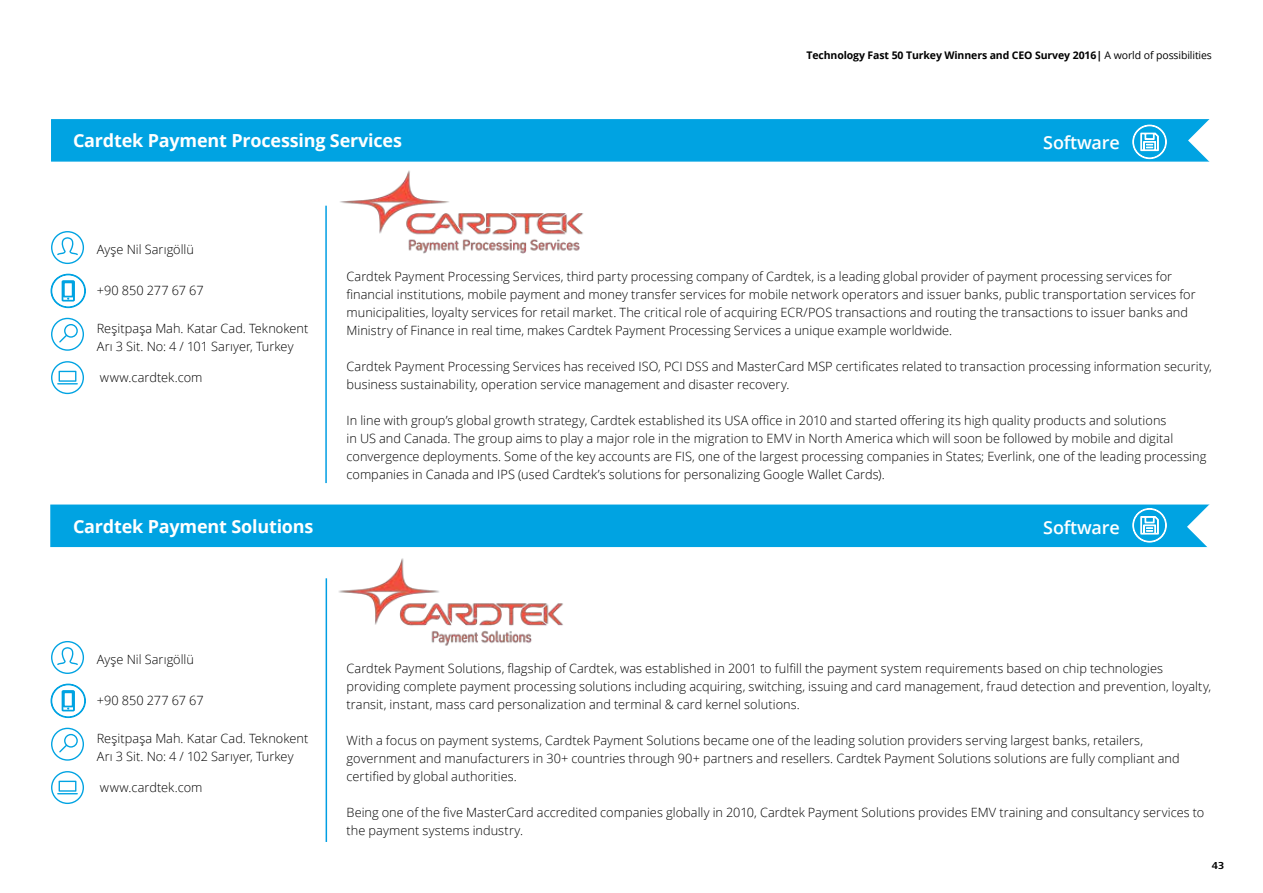
<style>
.page{position:relative;width:1263px;height:893px;background:#fff}
.page>*{position:absolute;margin:0;border:0;box-sizing:border-box;transform-origin:0 0}
.t1{font:700 18px "Open Sans";letter-spacing:-.01em;color:#fff}
.t2{font:600 18px "Open Sans";letter-spacing:-.01em;color:#fff}
.t3{font:300 12.75px/18px "Open Sans";letter-spacing:.005em;color:#000}
.t4{font:700 10.5px "Open Sans";letter-spacing:-.01em;color:#000}
.t5{font:700 10.5px "Frutiger Next Pro";color:#000}
.s1{font-weight:400}
</style>
<div class="page">
<hr style="left:325px;top:206px;width:2px;height:277px;background:#009ee3">
<hr style="left:326px;top:578px;width:1px;height:264px;background:#009ee3">
<svg style="left:51px;top:231px;width:33px;height:33px"></svg>
<svg style="left:51px;top:274px;width:35px;height:34px"></svg>
<svg style="left:51px;top:318px;width:33px;height:33px"></svg>
<svg style="left:51px;top:361px;width:33px;height:33px"></svg>
<div style="left:51px;top:119px;width:1162px;height:43px;background:#00a3e2;border:2px solid #00a3e2"></div>
<div style="left:50px;top:504px;width:1163px;height:43px;background:#00a3e2;border:2px solid #00a3e2"></div>
<svg style="left:1188px;top:119px;width:25px;height:43px"></svg>
<svg style="left:1187px;top:504px;width:26px;height:44px"></svg>
<svg style="left:51px;top:641px;width:33px;height:33px"></svg>
<svg style="left:51px;top:684px;width:35px;height:34px"></svg>
<svg style="left:51px;top:728px;width:33px;height:33px"></svg>
<svg style="left:51px;top:771px;width:33px;height:33px"></svg>
<svg style="left:1132px;top:124px;width:35px;height:35px"></svg>
<svg style="left:1132px;top:508px;width:35px;height:35px"></svg>
<img style="left:340px;top:170px;width:244px;height:84px">
<img style="left:338px;top:558px;width:225px;height:88px">
<h1 class="t1" style="left:73px;top:128px;width:330px">Cardtek Payment Processing Services</h1>
<p class="t3" style="left:97px;top:240px;width:99px">Ayşe Nil Sarıgöllü</p>
<p class="t4" style="left:806px;top:48px;width:407px">Technology Fast 50 Turkey Winners and CEO Survey 2016| <span class="s1">A world of possibilities</span></p>
<h1 class="t2" style="left:1043px;top:130px;width:78px">Software</h1>
<p class="t3" style="left:97px;top:281px;width:108px">+90 850 277 67 67</p>
<p class="t3" style="left:97px;top:319px;width:213px">Reşitpaşa Mah. Katar Cad. Teknokent<br>Arı 3 Sit. No: 4 / 101 Sarıyer, Turkey</p>
<p class="t3" style="left:100px;top:368px;width:104px">www.cardtek.com</p>
<p class="t3" style="left:347px;top:267px;width:851px">Cardtek Payment Processing Services, third party processing company of Cardtek, is a leading global provider of payment processing services for financial institutions, mobile payment and money transfer services for mobile network operators and issuer banks, public transportation services for municipalities, loyalty services for retail market. The critical role of acquiring ECR/POS transactions and routing the transactions to issuer banks and Ministry of Finance in real time, makes Cardtek Payment Processing Services a unique example worldwide.</p>
<p class="t3" style="left:347px;top:357px;width:867px">Cardtek Payment Processing Services has received ISO, PCI DSS and MasterCard MSP certificates related to transaction processing information security, business sustainability, operation service management and disaster recovery.</p>
<p class="t3" style="left:347px;top:411px;width:861px">In line with group’s global growth strategy, Cardtek established its USA office in 2010 and started offering its high quality products and solutions<br>in US and Canada. The group aims to play a major role in the migration to EMV in North America which will soon be followed by mobile and digital convergence deployments. Some of the key accounts are FIS, one of the largest processing companies in States; Everlink, one of the leading processing companies in Canada and IPS (used Cardtek’s solutions for personalizing Google Wallet Cards).</p>
<h1 class="t1" style="left:73px;top:513px;width:242px">Cardtek Payment Solutions</h1>
<h1 class="t2" style="left:1043px;top:515px;width:78px">Software</h1>
<p class="t3" style="left:97px;top:650px;width:99px">Ayşe Nil Sarıgöllü</p>
<p class="t3" style="left:97px;top:691px;width:108px">+90 850 277 67 67</p>
<p class="t3" style="left:97px;top:729px;width:213px">Reşitpaşa Mah. Katar Cad. Teknokent<br>Arı 3 Sit. No: 4 / 102 Sarıyer, Turkey</p>
<p class="t3" style="left:100px;top:778px;width:104px">www.cardtek.com</p>
<p class="t3" style="left:347px;top:659px;width:866px">Cardtek Payment Solutions, flagship of Cardtek, was established in 2001 to fulfill the payment system requirements based on chip technologies providing complete payment processing solutions including acquiring, switching, issuing and card management, fraud detection and prevention, loyalty, transit, instant, mass card personalization and terminal &amp; card kernel solutions.</p>
<p class="t3" style="left:347px;top:731px;width:835px">With a focus on payment systems, Cardtek Payment Solutions became one of the leading solution providers serving largest banks, retailers, government and manufacturers in 30+ countries through 90+ partners and resellers. Cardtek Payment Solutions solutions are fully compliant and certified by global authorities.</p>
<p class="t3" style="left:347px;top:803px;width:859px">Being one of the five MasterCard accredited companies globally in 2010, Cardtek Payment Solutions provides EMV training and consultancy services to the payment systems industry.</p>
<p class="t5" style="left:1212px;top:859px;width:14px">43</p>
</div>
